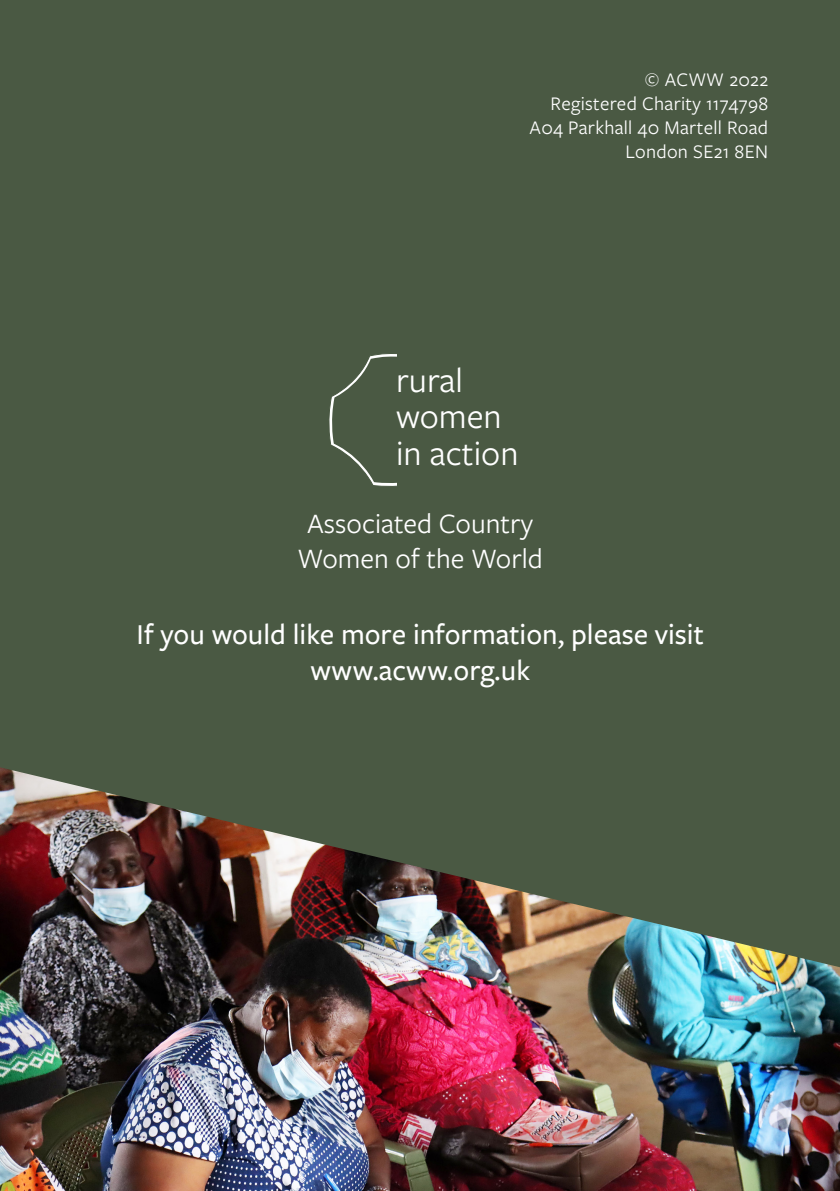
<style>
.page{position:relative;width:840px;height:1191px;background:#fff}
.page>*{position:absolute;margin:0;border:0;box-sizing:border-box;transform-origin:0 0}
.t1{font:36px/36.6px "Freight Sans Pro";color:#fff}
.t2{font:500 30px "Freight Sans Pro";color:#fff}
.t3{font:29.2px/35px "Freight Sans Pro";color:#fff;text-align:center}
.t4{font:20px "Freight Sans Pro";letter-spacing:.015em;color:#fff}
</style>
<div class="page">
<div style="left:0;top:0;width:839px;height:1191px;background:#4a5943"></div>
<svg style="left:329px;top:353px;width:68px;height:134px"></svg>
<img style="left:0;top:767px;width:839px;height:424px">
<p class="t4" style="left:644px;top:66px;width:125px">© ACWW 2022</p>
<p class="t4" style="left:550px;top:90px;width:219px">Registered Charity 1174798</p>
<p class="t4" style="left:529px;top:114px;width:240px">A04 Parkhall 40 Martell Road</p>
<p class="t4" style="left:625px;top:138px;width:144px">London SE21 8EN</p>
<p class="t1" style="left:396px;top:360px;width:124px">rural women in action</p>
<p class="t3" style="left:297px;top:504px;width:246px">Associated Country<br>Women of the World</p>
<p class="t2" style="left:137px;top:614px;width:568px">If you would like more information, please visit</p>
<p class="t2" style="left:310px;top:650px;width:221px">www.acww.org.uk</p>
</div>
